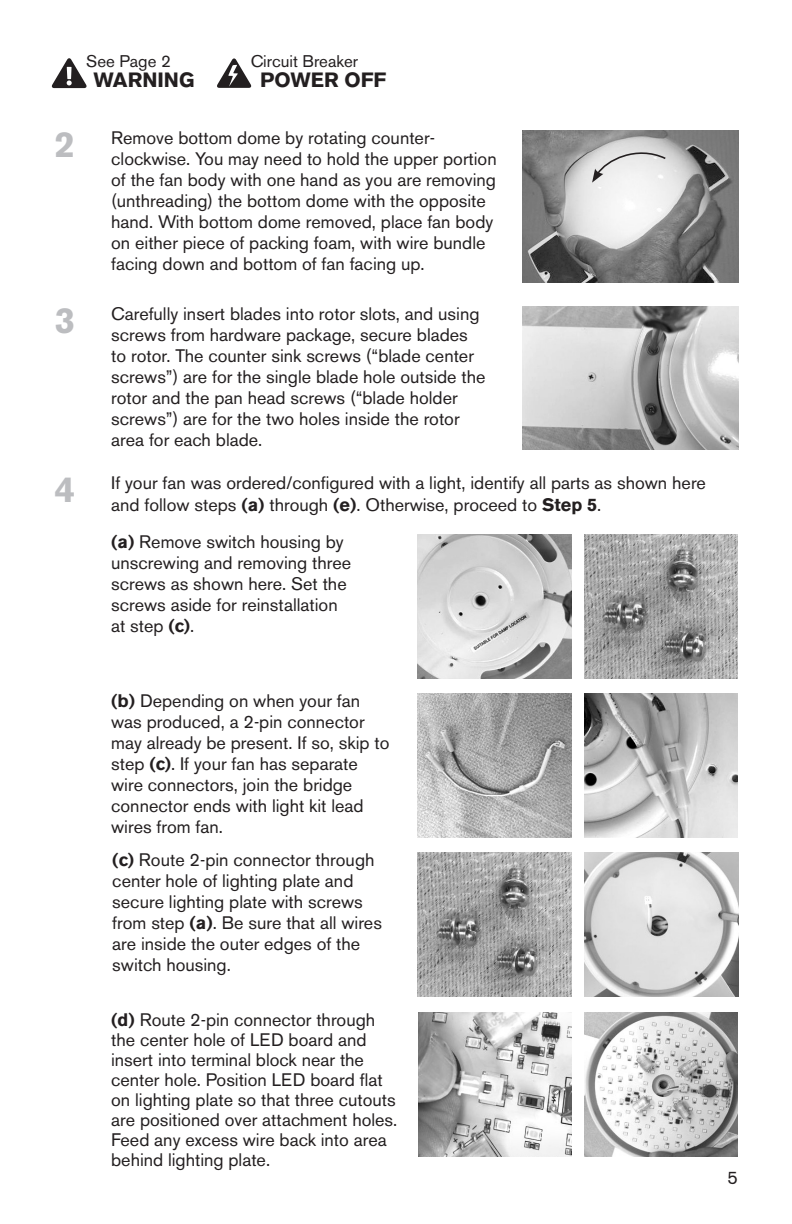
<style>
.page{position:relative;width:792px;height:1224px;background:#fff}
.page>*{position:absolute;margin:0;border:0;box-sizing:border-box;transform-origin:0 0}
.t1{font:700 36px "Akzidenz Grotesk BE";color:#bcbdc0}
.t2{font:900 20.4px "Akzidenz Grotesk";color:#231f20}
.t3{font:18px/21px "Akzidenz Grotesk BE";color:#231f20}
.t4{font:16.8px "Akzidenz Grotesk BE";color:#231f20}
.s1{font-weight:700}
</style>
<div class="page">
<img style="left:585px;top:534px;width:153px;height:144px">
<img style="left:418px;top:534px;width:153px;height:144px">
<img style="left:585px;top:694px;width:153px;height:144px">
<img style="left:418px;top:694px;width:153px;height:144px">
<svg style="left:51px;top:58px;width:36px;height:30px"></svg>
<svg style="left:217px;top:58px;width:35px;height:30px"></svg>
<img style="left:523px;top:306px;width:216px;height:144px">
<img style="left:523px;top:130px;width:216px;height:152px">
<img style="left:585px;top:853px;width:153px;height:144px">
<img style="left:418px;top:853px;width:153px;height:144px">
<img style="left:585px;top:1012px;width:153px;height:144px">
<img style="left:418px;top:1012px;width:153px;height:144px">
<svg style="left:592px;top:145px;width:75px;height:38px"></svg>
<p class="t4" style="left:86px;top:51px;width:86px">See Page 2</p>
<p class="t2" style="left:94px;top:68px;width:102px">WARNING</p>
<p class="t4" style="left:251px;top:51px;width:109px">Circuit Breaker</p>
<p class="t2" style="left:260px;top:68px;width:128px">POWER OFF</p>
<h1 class="t1" style="left:55px;top:124px;width:22px">2</h1>
<h1 class="t1" style="left:55px;top:300px;width:22px">3</h1>
<p class="t3" style="left:111px;top:127px;width:387px">Remove bottom dome by rotating counter&shy;clockwise. You may need to hold the upper portion of the fan body with one hand as you are removing (unthreading) the bottom dome with the opposite hand. With bottom dome removed, place fan body on either piece of packing foam, with wire bundle facing down and bottom of fan facing up.</p>
<p class="t3" style="left:111px;top:303px;width:376px">Carefully insert blades into rotor slots, and using screws from hardware package, secure blades to rotor. The counter sink screws (“blade center screws”) are for the single blade hole outside the rotor and the pan head screws (“blade holder screws”) are for the two holes inside the rotor area for each blade.</p>
<p class="t3" style="left:55px;top:471px;width:653px;line-height:22px;text-indent:56px">If your fan was ordered/configured with a light, identify all parts as shown here<br><sup>4</sup> and follow steps <span class="s1">(a)</span> through <span class="s1">(e)</span>. Otherwise, proceed to <span class="s1">Step 5</span>.</p>
<p class="t3" style="left:111px;top:531px;width:242px"><span class="s1">(a)</span> Remove switch housing by unscrewing and removing three screws as shown here. Set the screws aside for reinstallation at step <span class="s1">(c)</span>.</p>
<p class="t3" style="left:111px;top:690px;width:280px"><span class="s1">(b)</span> Depending on when your fan was produced, a 2-pin connector may already be present. If so, skip to step <span class="s1">(c)</span>. If your fan has separate wire connectors, join the bridge connector ends with light kit lead wires from fan.</p>
<p class="t3" style="left:112px;top:850px;width:271px"><span class="s1">(c)</span> Route 2-pin connector through center hole of lighting plate and secure lighting plate with screws from step <span class="s1">(a)</span>. Be sure that all wires are inside the outer edges of the switch housing.</p>
<p class="t3" style="left:111px;top:1010px;width:288px;line-height:20px"><span class="s1">(d)</span> Route 2-pin connector through the center hole of LED board and insert into terminal block near the center hole. Position LED board flat on lighting plate so that three cutouts are positioned over attachment holes.<br>Feed any excess wire back into area behind lighting plate.</p>
<p class="t3" style="left:728px;top:1167px;width:12px">5</p>
</div>
